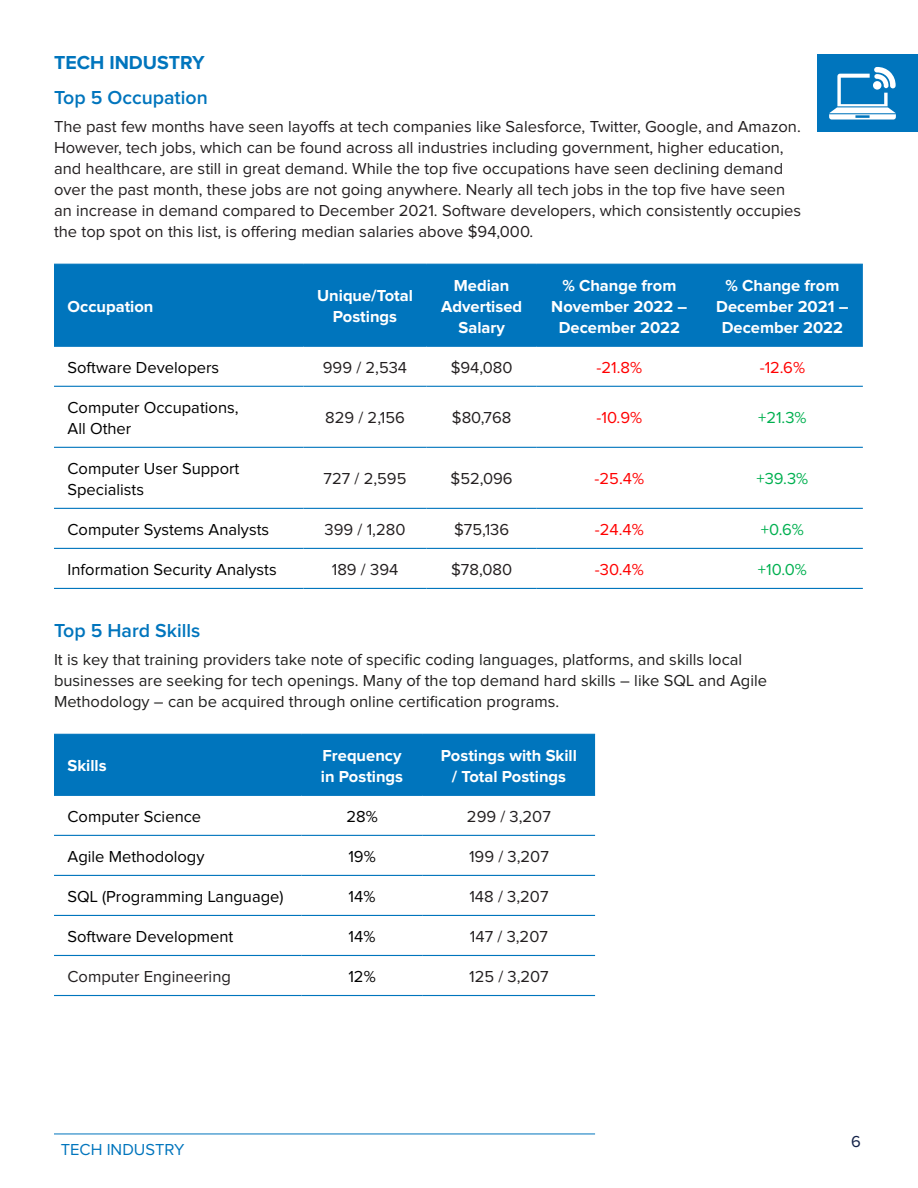
<style>
.page{position:relative;width:918px;height:1188px;background:#fff}
.page>*{position:absolute;margin:0;border:0;box-sizing:border-box;transform-origin:0 0}
.Basic2{font:600 19.5px "Proxima Nova";color:#0075bd}
.Basic2-2{font:700 19.5px "Proxima Nova";color:#0075bd}
.Basic2-3{font:16.5px/21px "Proxima Nova";color:#231f20}
.Basic2-4{font:16.5px/21px "Proxima Nova";color:#201f1e}
.Basic2-5{font:16.5px/21px "Proxima Nova";color:#000}
.Basic2-6{font:700 16.5px/21px "Proxima Nova";color:#fff;text-align:center}
.Basic2-7{font:16.5px "Proxima Nova";color:#f00}
.Basic2-8{font:16.5px "Proxima Nova";color:#00b050}
.List_Paragraph{font:16.5px "Proxima Nova";color:#0075bd}
.t1{font:16.5px "Proxima Nova";color:#122147}
</style>
<div class="page">
<div style="left:54px;top:265px;width:809px;height:81px;background:#0075bd"></div>
<hr style="left:54px;top:264px;width:249px;height:1px;background:#0075bd">
<hr style="left:303px;top:264px;width:124px;height:1px;background:#0075bd">
<hr style="left:427px;top:264px;width:110px;height:1px;background:#0075bd">
<hr style="left:537px;top:264px;width:165px;height:1px;background:#0075bd">
<hr style="left:702px;top:264px;width:161px;height:1px;background:#0075bd">
<hr style="left:54px;top:346px;width:249px;height:1px;background:#0075bd">
<hr style="left:303px;top:346px;width:124px;height:1px;background:#0075bd">
<hr style="left:427px;top:346px;width:110px;height:1px;background:#0075bd">
<hr style="left:537px;top:346px;width:165px;height:1px;background:#0075bd">
<hr style="left:702px;top:346px;width:161px;height:1px;background:#0075bd">
<hr style="left:54px;top:386px;width:249px;height:1px;background:#0075bd">
<hr style="left:303px;top:386px;width:124px;height:1px;background:#0075bd">
<hr style="left:427px;top:386px;width:110px;height:1px;background:#0075bd">
<hr style="left:537px;top:386px;width:165px;height:1px;background:#0075bd">
<hr style="left:702px;top:386px;width:161px;height:1px;background:#0075bd">
<hr style="left:54px;top:447px;width:249px;height:1px;background:#0075bd">
<hr style="left:303px;top:447px;width:124px;height:1px;background:#0075bd">
<hr style="left:427px;top:447px;width:110px;height:1px;background:#0075bd">
<hr style="left:537px;top:447px;width:165px;height:1px;background:#0075bd">
<hr style="left:702px;top:447px;width:161px;height:1px;background:#0075bd">
<hr style="left:54px;top:508px;width:249px;height:1px;background:#0075bd">
<hr style="left:303px;top:508px;width:124px;height:1px;background:#0075bd">
<hr style="left:427px;top:508px;width:110px;height:1px;background:#0075bd">
<hr style="left:537px;top:508px;width:165px;height:1px;background:#0075bd">
<hr style="left:702px;top:508px;width:161px;height:1px;background:#0075bd">
<hr style="left:54px;top:548px;width:249px;height:1px;background:#0075bd">
<hr style="left:303px;top:548px;width:124px;height:1px;background:#0075bd">
<hr style="left:427px;top:548px;width:110px;height:1px;background:#0075bd">
<hr style="left:537px;top:548px;width:165px;height:1px;background:#0075bd">
<hr style="left:702px;top:548px;width:161px;height:1px;background:#0075bd">
<hr style="left:54px;top:588px;width:249px;height:1px;background:#0075bd">
<hr style="left:303px;top:588px;width:124px;height:1px;background:#0075bd">
<hr style="left:427px;top:588px;width:110px;height:1px;background:#0075bd">
<hr style="left:537px;top:588px;width:165px;height:1px;background:#0075bd">
<hr style="left:702px;top:588px;width:161px;height:1px;background:#0075bd">
<div style="left:54px;top:735px;width:541px;height:60px;background:#0075bd"></div>
<hr style="left:54px;top:734px;width:247px;height:1px;background:#0075bd">
<hr style="left:301px;top:734px;width:122px;height:1px;background:#0075bd">
<hr style="left:423px;top:734px;width:172px;height:1px;background:#0075bd">
<hr style="left:54px;top:795px;width:247px;height:1px;background:#0075bd">
<hr style="left:301px;top:795px;width:122px;height:1px;background:#0075bd">
<hr style="left:423px;top:795px;width:172px;height:1px;background:#0075bd">
<hr style="left:54px;top:835px;width:247px;height:1px;background:#0075bd">
<hr style="left:301px;top:835px;width:122px;height:1px;background:#0075bd">
<hr style="left:423px;top:835px;width:172px;height:1px;background:#0075bd">
<hr style="left:54px;top:875px;width:247px;height:1px;background:#0075bd">
<hr style="left:301px;top:875px;width:122px;height:1px;background:#0075bd">
<hr style="left:423px;top:875px;width:172px;height:1px;background:#0075bd">
<hr style="left:54px;top:915px;width:247px;height:1px;background:#0075bd">
<hr style="left:301px;top:915px;width:122px;height:1px;background:#0075bd">
<hr style="left:423px;top:915px;width:172px;height:1px;background:#0075bd">
<hr style="left:54px;top:955px;width:247px;height:1px;background:#0075bd">
<hr style="left:301px;top:955px;width:122px;height:1px;background:#0075bd">
<hr style="left:423px;top:955px;width:172px;height:1px;background:#0075bd">
<hr style="left:54px;top:995px;width:247px;height:1px;background:#0075bd">
<hr style="left:301px;top:995px;width:122px;height:1px;background:#0075bd">
<hr style="left:423px;top:995px;width:172px;height:1px;background:#0075bd">
<hr style="left:54px;top:1134px;width:541px;height:1px;background:#0075bd">
<div style="left:818px;top:55px;width:100px;height:77px;background:#0075bd"></div>
<svg style="left:829px;top:67px;width:67px;height:53px"></svg>
<p class="Basic2-2" style="left:54px;top:54px;width:152px">TECH INDUSTRY</p>
<p class="Basic2" style="left:54px;top:88px;width:155px">Top 5 Occupation</p>
<p class="Basic2-3" style="left:54px;top:116px;width:749px">The past few months have seen layoffs at tech companies like Salesforce, Twitter, Google, and Amazon.<br>However, tech jobs, which can be found across all industries including government, higher education, and healthcare, are still in great demand. While the top five occupations have seen declining demand over the past month, these jobs are not going anywhere. Nearly all tech jobs in the top five have seen an increase in demand compared to December 2021. Software developers, which consistently occupies the top spot on this list, is offering median salaries above $94,000.</p>
<p class="Basic2-6" style="left:68px;top:296px;width:88px">Occupation</p>
<p class="Basic2-6" style="left:317px;top:286px;width:97px">Unique/Total<br>Postings</p>
<p class="Basic2-6" style="left:441px;top:275px;width:82px">Median<br>Advertised<br>Salary</p>
<p class="Basic2-6" style="left:551px;top:275px;width:138px">% Change from<br>November 2022 –<br>December 2022</p>
<p class="Basic2-6" style="left:716px;top:275px;width:134px">% Change from<br>December 2021 –<br>December 2022</p>
<p class="Basic2-5" style="left:68px;top:358px;width:153px">Software Developers</p>
<p class="Basic2-3" style="left:323px;top:358px;width:86px">999 / 2,534</p>
<p class="Basic2-3" style="left:451px;top:358px;width:63px">$94,080</p>
<p class="Basic2-7" style="left:597px;top:360px;width:47px">-21.8%</p>
<p class="Basic2-7" style="left:760px;top:360px;width:47px">-12.6%</p>
<p class="Basic2-5" style="left:68px;top:398px;width:173px">Computer Occupations,<br>All Other</p>
<p class="Basic2-3" style="left:325px;top:408px;width:81px">829 / 2,156</p>
<p class="Basic2-3" style="left:452px;top:408px;width:61px">$80,768</p>
<p class="Basic2-7" style="left:596px;top:410px;width:47px">-10.9%</p>
<p class="Basic2-8" style="left:758px;top:410px;width:50px">+21.3%</p>
<p class="Basic2-5" style="left:68px;top:459px;width:173px">Computer User Support<br>Specialists</p>
<p class="Basic2-3" style="left:324px;top:469px;width:84px">727 / 2,595</p>
<p class="Basic2-3" style="left:451px;top:469px;width:64px">$52,096</p>
<p class="Basic2-7" style="left:595px;top:471px;width:51px">-25.4%</p>
<p class="Basic2-8" style="left:757px;top:471px;width:53px">+39.3%</p>
<p class="Basic2-5" style="left:68px;top:520px;width:203px">Computer Systems Analysts</p>
<p class="Basic2-3" style="left:325px;top:520px;width:82px">399 / 1,280</p>
<p class="Basic2-3" style="left:454px;top:520px;width:57px">$75,136</p>
<p class="Basic2-7" style="left:595px;top:522px;width:50px">-24.4%</p>
<p class="Basic2-8" style="left:761px;top:522px;width:44px">+0.6%</p>
<p class="Basic2-5" style="left:68px;top:560px;width:211px">Information Security Analysts</p>
<p class="Basic2-3" style="left:332px;top:560px;width:68px">189 / 394</p>
<p class="Basic2-3" style="left:451px;top:560px;width:62px">$78,080</p>
<p class="Basic2-7" style="left:595px;top:562px;width:50px">-30.4%</p>
<p class="Basic2-8" style="left:758px;top:562px;width:50px">+10.0%</p>
<p class="Basic2" style="left:54px;top:622px;width:148px">Top 5 Hard Skills</p>
<p class="Basic2-4" style="left:54px;top:649px;width:715px">It is key that training providers take note of specific coding languages, platforms, and skills local businesses are seeking for tech openings. Many of the top demand hard skills – like SQL and Agile<br>Methodology – can be acquired through online certification programs.</p>
<p class="Basic2-6" style="left:68px;top:756px;width:41px">Skills</p>
<p class="Basic2-6" style="left:321px;top:746px;width:84px;text-align:left">Frequency in Postings</p>
<p class="Basic2-6" style="left:441px;top:746px;width:137px">Postings with Skill / Total Postings</p>
<p class="Basic2-5" style="left:68px;top:807px;width:135px">Computer Science</p>
<p class="Basic2-5" style="left:346px;top:807px;width:33px">28%</p>
<p class="Basic2-3" style="left:467px;top:807px;width:85px">299 / 3,207</p>
<p class="Basic2-5" style="left:68px;top:847px;width:139px">Agile Methodology</p>
<p class="Basic2-5" style="left:348px;top:847px;width:29px">19%</p>
<p class="Basic2-3" style="left:469px;top:847px;width:81px">199 / 3,207</p>
<p class="Basic2-5" style="left:68px;top:887px;width:218px">SQL (Programming Language)</p>
<p class="Basic2-5" style="left:349px;top:887px;width:28px">14%</p>
<p class="Basic2-3" style="left:469px;top:887px;width:81px">148 / 3,207</p>
<p class="Basic2-5" style="left:68px;top:927px;width:167px">Software Development</p>
<p class="Basic2-5" style="left:349px;top:927px;width:28px">14%</p>
<p class="Basic2-3" style="left:470px;top:927px;width:80px">147 / 3,207</p>
<p class="Basic2-3" style="left:68px;top:967px;width:165px">Computer Engineering</p>
<p class="Basic2-5" style="left:348px;top:967px;width:29px">12%</p>
<p class="Basic2-3" style="left:469px;top:967px;width:81px">125 / 3,207</p>
<p class="List_Paragraph" style="left:61px;top:1142px;width:125px">TECH INDUSTRY</p>
<p class="t1" style="left:851px;top:1134px;width:11px">6</p>
</div>
